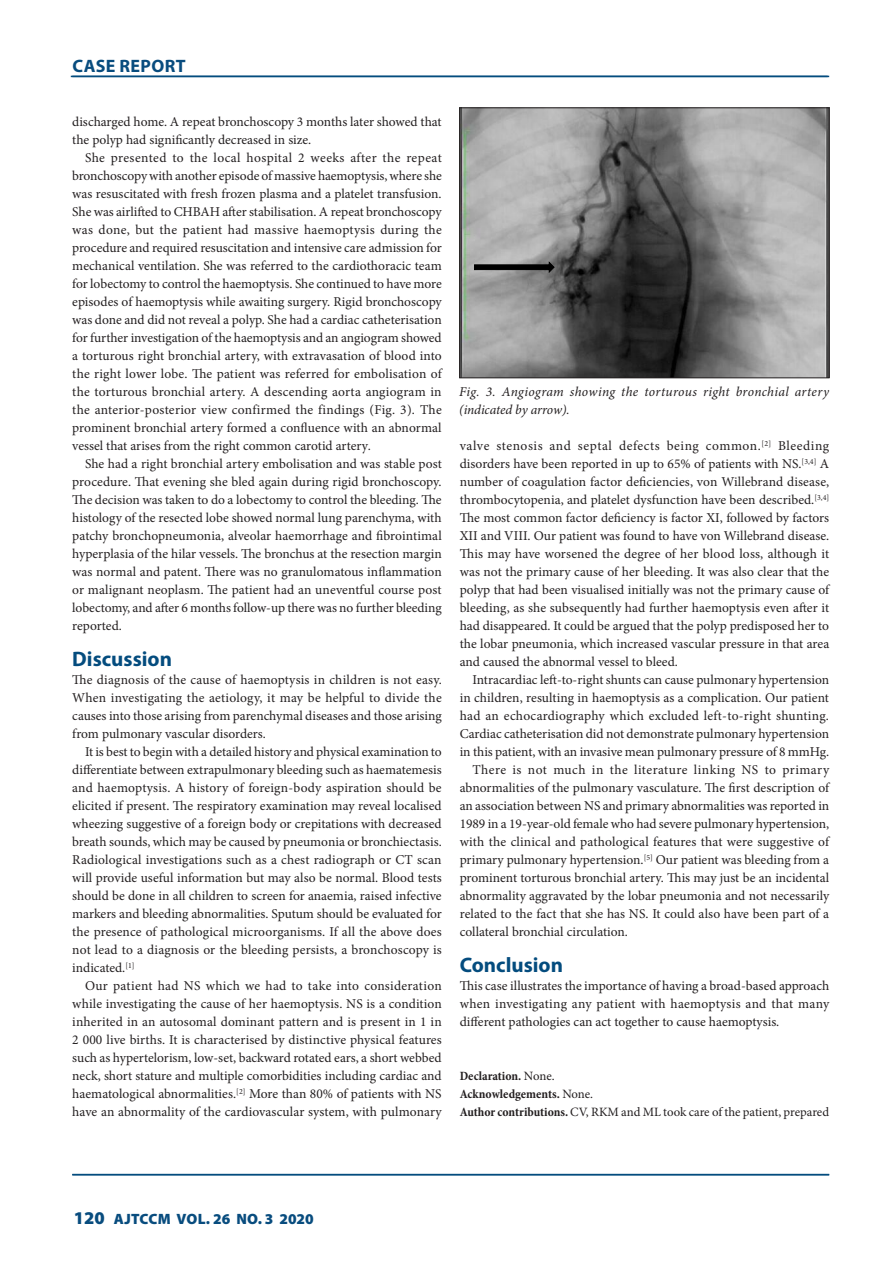
<style>
.page{position:relative;width:893px;height:1263px;background:#fff}
.page>*{position:absolute;margin:0;border:0;box-sizing:border-box;transform-origin:0 0}
.B_HEAD{font:700 21px "Myriad Pro";color:#044c7e}
.t1{font:700 18px "Myriad Pro";letter-spacing:.02em;color:#084c7e}
.t2{font:900 15px "Myriad Pro";letter-spacing:.005em;color:#084c7e}
.BODY_TEXT_INDENT{font:13.5px/18px "Minion Pro";color:#231f20;text-align:justify}
.BODY_1ST_PARAGRAPH{font:13.5px/18px "Minion Pro";color:#231f20;text-align:justify}
.CAPTIONS{font:italic 13.5px/18px "Minion Pro";letter-spacing:.02em;color:#231f20}
.ACKNOWLEDGEMENTS{font:12.75px "Minion Pro";color:#231f20}
.ACKNOWLEDGEMENTS-2{font:700 condensed 12.75px "Minion Pro";color:#231f20}
.t3{font:11.4px "Calibri";color:#000}
.s1{font-style:italic}
.s2{font-weight:400;font-stretch:normal}
.s3{font-weight:700;font-stretch:condensed}
.s4{font-size:18px}
</style>
<div class="page">
<hr style="left:72px;top:76px;width:757px;height:1px;background:#044c7e">
<hr style="left:72px;top:1174px;width:757px;height:1px;background:#044c7e">
<hr style="left:71px;top:76px;width:757px;height:1px;background:#044c7e">
<img style="left:461px;top:110px;width:366px;height:266px">
<svg style="left:473px;top:260px;width:82px;height:14px"></svg>
<div style="left:459px;top:108px;width:370px;height:270px;border:1px solid #231f20"></div>
<h2 class="t1" style="left:72px;top:54px;width:115px">CASE REPORT</h2>
<p class="BODY_TEXT_INDENT" style="left:72px;top:113px;width:371px">discharged home. A repeat bronchoscopy 3 months later showed that the polyp had significantly decreased in size.</p>
<p class="BODY_TEXT_INDENT" style="left:72px;top:149px;width:371px;text-indent:13px">She presented to the local hospital 2 weeks after the repeat bronchoscopy with another episode of massive haemoptysis, where she was resuscitated with fresh frozen plasma and a platelet transfusion.<br>She was airlifted to CHBAH after stabilisation. A repeat bronchoscopy was done, but the patient had massive haemoptysis during the procedure and required resuscitation and intensive care admission for mechanical ventilation. She was referred to the cardiothoracic team for lobectomy to control the haemoptysis. She continued to have more episodes of haemoptysis while awaiting surgery. Rigid bronchoscopy was done and did not reveal a polyp. She had a cardiac catheterisation for further investigation of the haemoptysis and an angiogram showed a torturous right bronchial artery, with extravasation of blood into the right lower lobe. The patient was referred for embolisation of the torturous bronchial artery. A descending aorta angiogram in the anterior-posterior view confirmed the findings (Fig. 3). The prominent bronchial artery formed a confluence with an abnormal vessel that arises from the right common carotid artery<span class="s1">.</span></p>
<p class="BODY_TEXT_INDENT" style="left:72px;top:455px;width:371px;text-indent:13px">She had a right bronchial artery embolisation and was stable post procedure. That evening she bled again during rigid bronchoscopy.<br>The decision was taken to do a lobectomy to control the bleeding. The histology of the resected lobe showed normal lung parenchyma, with patchy bronchopneumonia, alveolar haemorrhage and fibrointimal hyperplasia of the hilar vessels. The bronchus at the resection margin was normal and patent. There was no granulomatous inflammation or malignant neoplasm. The patient had an uneventful course post lobectomy, and after 6 months follow-up there was no further bleeding reported.</p>
<h2 class="B_HEAD" style="left:72px;top:645px;width:101px">Discussion</h2>
<p class="BODY_1ST_PARAGRAPH" style="left:72px;top:671px;width:371px">The diagnosis of the cause of haemoptysis in children is not easy.<br>When investigating the aetiology, it may be helpful to divide the causes into those arising from parenchymal diseases and those arising from pulmonary vascular disorders.</p>
<p class="BODY_TEXT_INDENT" style="left:72px;top:743px;width:371px;text-indent:13px">It is best to begin with a detailed history and physical examination to differentiate between extrapulmonary bleeding such as haematemesis and haemoptysis. A history of foreign-body aspiration should be elicited if present. The respiratory examination may reveal localised wheezing suggestive of a foreign body or crepitations with decreased breath sounds, which may be caused by pneumonia or bronchiectasis.<br>Radiological investigations such as a chest radiograph or CT scan will provide useful information but may also be normal. Blood tests should be done in all children to screen for anaemia, raised infective markers and bleeding abnormalities. Sputum should be evaluated for the presence of pathological microorganisms. If all the above does not lead to a diagnosis or the bleeding persists, a bronchoscopy is indicated.<sup>[1]</sup></p>
<p class="BODY_TEXT_INDENT" style="left:72px;top:977px;width:371px;text-indent:13px">Our patient had NS which we had to take into consideration while investigating the cause of her haemoptysis. NS is a condition inherited in an autosomal dominant pattern and is present in 1 in 2 000 live births. It is characterised by distinctive physical features such as hypertelorism, low-set, backward rotated ears, a short webbed neck, short stature and multiple comorbidities including cardiac and haematological abnormalities.<sup>[2]</sup> More than 80% of patients with NS have an abnormality of the cardiovascular system, with pulmonary</p>
<p class="CAPTIONS" style="left:459px;top:383px;width:371px">Fig. 3. Angiogram showing the torturous right bronchial artery (indicated by arrow).</p>
<p class="t3" style="left:447px;top:385px;width:387px">Figure 3: Angiogram showing a torturous right bronchial artery (Indicated by arrow)</p>
<p class="BODY_TEXT_INDENT" style="left:460px;top:437px;width:371px">valve stenosis and septal defects being common.<sup>[2]</sup> Bleeding disorders have been reported in up to 65% of patients with NS.<sup>[3,4]</sup> A number of coagulation factor deficiencies, von Willebrand disease, thrombocytopenia, and platelet dysfunction have been described.<sup>[3,4] </sup>The most common factor deficiency is factor XI, followed by factors XII and VIII. Our patient was found to have von Willebrand disease.<br>This may have worsened the degree of her blood loss, although it was not the primary cause of her bleeding. It was also clear that the polyp that had been visualised initially was not the primary cause of bleeding, as she subsequently had further haemoptysis even after it had disappeared. It could be argued that the polyp predisposed her to the lobar pneumonia, which increased vascular pressure in that area and caused the abnormal vessel to bleed.</p>
<p class="BODY_TEXT_INDENT" style="left:460px;top:671px;width:371px;text-indent:13px">Intracardiac left-to-right shunts can cause pulmonary hypertension in children, resulting in haemoptysis as a complication. Our patient had an echocardiography which excluded left-to-right shunting.<br>Cardiac catheterisation did not demonstrate pulmonary hypertension in this patient, with an invasive mean pulmonary pressure of 8 mmHg.</p>
<p class="BODY_TEXT_INDENT" style="left:460px;top:761px;width:371px;text-indent:13px">There is not much in the literature linking NS to primary abnormalities of the pulmonary vasculature. The first description of an association between NS and primary abnormalities was reported in 1989 in a 19-year-old female who had severe pulmonary hypertension, with the clinical and pathological features that were suggestive of primary pulmonary hypertension.<sup>[5]</sup> Our patient was bleeding from a prominent torturous bronchial artery. This may just be an incidental abnormality aggravated by the lobar pneumonia and not necessarily related to the fact that she has NS. It could also have been part of a collateral bronchial circulation.</p>
<h2 class="B_HEAD" style="left:460px;top:951px;width:105px">Conclusion</h2>
<p class="BODY_1ST_PARAGRAPH" style="left:460px;top:977px;width:371px">This case illustrates the importance of having a broad-based approach when investigating any patient with haemoptysis and that many different pathologies can act together to cause haemoptysis.</p>
<p class="ACKNOWLEDGEMENTS-2" style="left:460px;top:1067px;width:96px">Declaration. <span class="s2">None.</span></p>
<p class="ACKNOWLEDGEMENTS-2" style="left:460px;top:1085px;width:135px">Acknowledgements. <span class="s2">None.</span></p>
<p class="ACKNOWLEDGEMENTS" style="left:460px;top:1104px;width:371px"><span class="s3">Author contributions.</span> CV, RKM and ML took care of the patient, prepared</p>
<p class="t2" style="left:74px;top:1210px;width:242px"><span class="s4">120</span> AJTCCM VOL. 26 NO. 3 2020</p>
</div>
